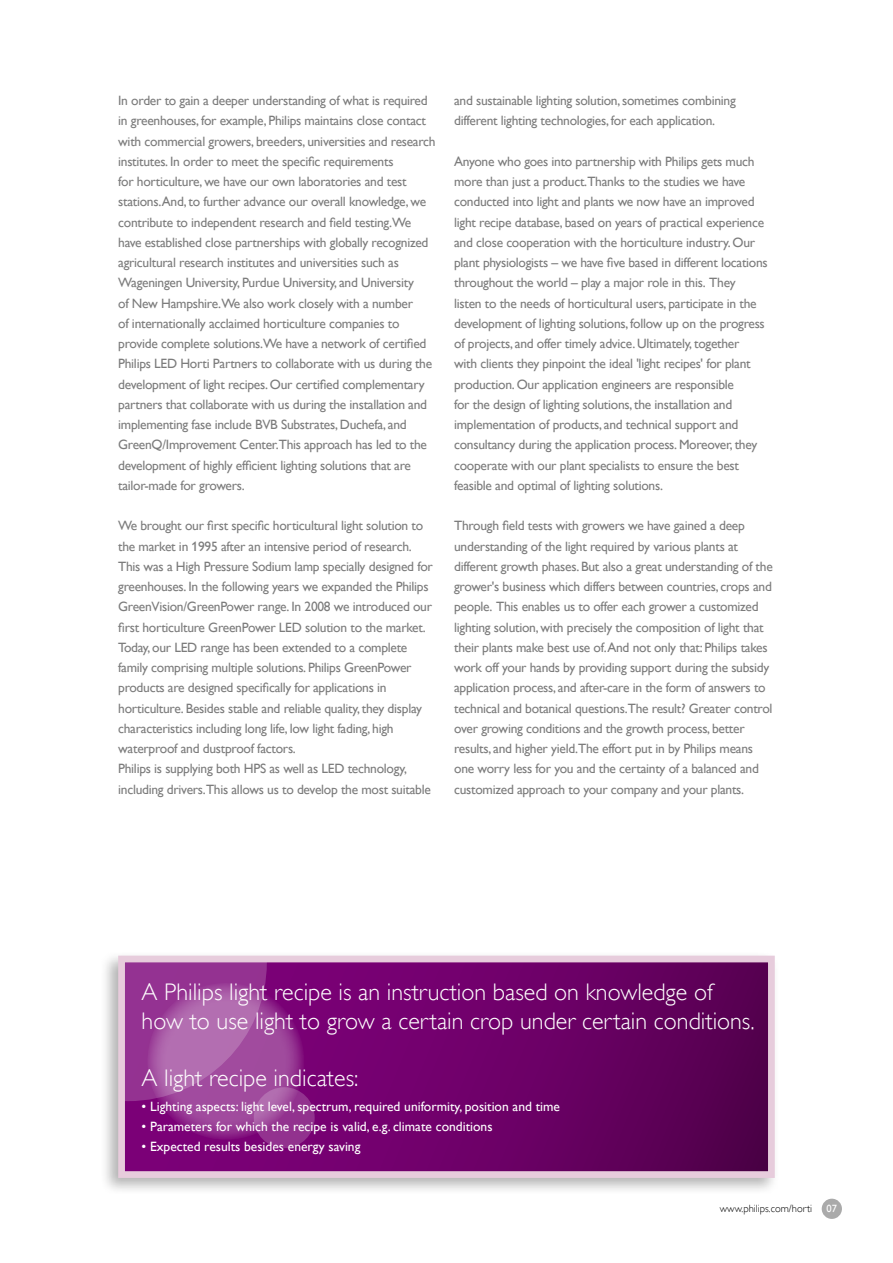
<style>
.page{position:relative;width:893px;height:1263px;background:#fff}
.page>*{position:absolute;margin:0;border:0;box-sizing:border-box;transform-origin:0 0}
.t1{font:24px/28.5px "Gill Sans Alt One WGL Light";color:#fff}
.t2{font:13.5px/20.2px "Gill Sans Alt One WGL";letter-spacing:-.02em;color:#7c7c7c}
.t3{font:13.5px "Gill Sans Alt One WGL";color:#fff}
.t4{font:10.5px "Gill Sans Alt One WGL Light";color:#000}
.t5{font:10.5px "Gill Sans Alt One WGL";color:#fff}
</style>
<div class="page">
<div style="left:822px;top:1199px;width:20px;height:20px;background:#aaa;border-radius:50%"></div>
<div style="left:100px;top:950px;width:680px;height:246px;background:#000;opacity:.3"></div>
<svg style="left:115px;top:952px;width:663px;height:229px;background:#82257d"></svg>
<p class="t2" style="left:118px;top:90px;width:319px">In order to gain a deeper understanding of what is required in greenhouses, for example, Philips maintains close contact with commercial growers, breeders, universities and research institutes. In order to meet the specific requirements<br>for horticulture, we have our own laboratories and test stations.And, to further advance our overall knowledge, we contribute to independent research and field testing.We have established close partnerships with globally recognized agricultural research institutes and universities such as Wageningen University, Purdue University, and University<br>of New Hampshire.We also work closely with a number<br>of internationally acclaimed horticulture companies to provide complete solutions.We have a network of certified Philips LED Horti Partners to collaborate with us during the development of light recipes. Our certified complementary partners that collaborate with us during the installation and implementing fase include BVB Substrates, Duchefa, and GreenQ/Improvement Center.This approach has led to the development of highly efficient lighting solutions that are tailor-made for growers.</p>
<p class="t2" style="left:118px;top:515px;width:316px">We brought our first specific horticultural light solution to the market in 1995 after an intensive period of research.<br>This was a High Pressure Sodium lamp specially designed for greenhouses. In the following years we expanded the Philips GreenVision/GreenPower range. In 2008 we introduced our first horticulture GreenPower LED solution to the market.<br>Today, our LED range has been extended to a complete family comprising multiple solutions. Philips GreenPower products are designed specifically for applications in horticulture. Besides stable and reliable quality, they display characteristics including long life, low light fading, high waterproof and dustproof factors.<br>Philips is supplying both HPS as well as LED technology, including drivers.This allows us to develop the most suitable</p>
<p class="t2" style="left:454px;top:90px;width:283px">and sustainable lighting solution, sometimes combining different lighting technologies, for each application.</p>
<p class="t2" style="left:454px;top:151px;width:315px">Anyone who goes into partnership with Philips gets much more than just a product.Thanks to the studies we have conducted into light and plants we now have an improved light recipe database, based on years of practical experience and close cooperation with the horticulture industry. Our plant physiologists – we have five based in different locations throughout the world – play a major role in this. They<br>listen to the needs of horticultural users, participate in the development of lighting solutions, follow up on the progress of projects, and offer timely advice. Ultimately, together<br>with clients they pinpoint the ideal 'light recipes' for plant production. Our application engineers are responsible<br>for the design of lighting solutions, the installation and implementation of products, and technical support and consultancy during the application process. Moreover, they cooperate with our plant specialists to ensure the best feasible and optimal of lighting solutions.</p>
<p class="t2" style="left:454px;top:515px;width:320px">Through field tests with growers we have gained a deep understanding of the light required by various plants at different growth phases. But also a great understanding of the grower's business which differs between countries, crops and people. This enables us to offer each grower a customized lighting solution, with precisely the composition of light that their plants make best use of.And not only that: Philips takes work off your hands by providing support during the subsidy application process, and after-care in the form of answers to technical and botanical questions.The result? Greater control over growing conditions and the growth process, better results, and higher yield.The effort put in by Philips means one worry less for you and the certainty of a balanced and customized approach to your company and your plants.</p>
<h1 class="t1" style="left:142px;top:978px;width:615px">A Philips light recipe is an instruction based on knowledge of how to use light to grow a certain crop under certain conditions.</h1>
<h1 class="t1" style="left:142px;top:1063px;width:218px">A light recipe indicates:</h1>
<p class="t3" style="left:142px;top:1097px;width:420px">• Lighting aspects: light level, spectrum, required uniformity, position and time</p>
<p class="t3" style="left:142px;top:1117px;width:352px">• Parameters for which the recipe is valid, e.g. climate conditions</p>
<p class="t3" style="left:142px;top:1137px;width:220px">• Expected results besides energy saving</p>
<p class="t4" style="left:720px;top:1202px;width:94px">www.philips.com/horti</p>
<p class="t5" style="left:826px;top:1201px;width:12px">07</p>
</div>
